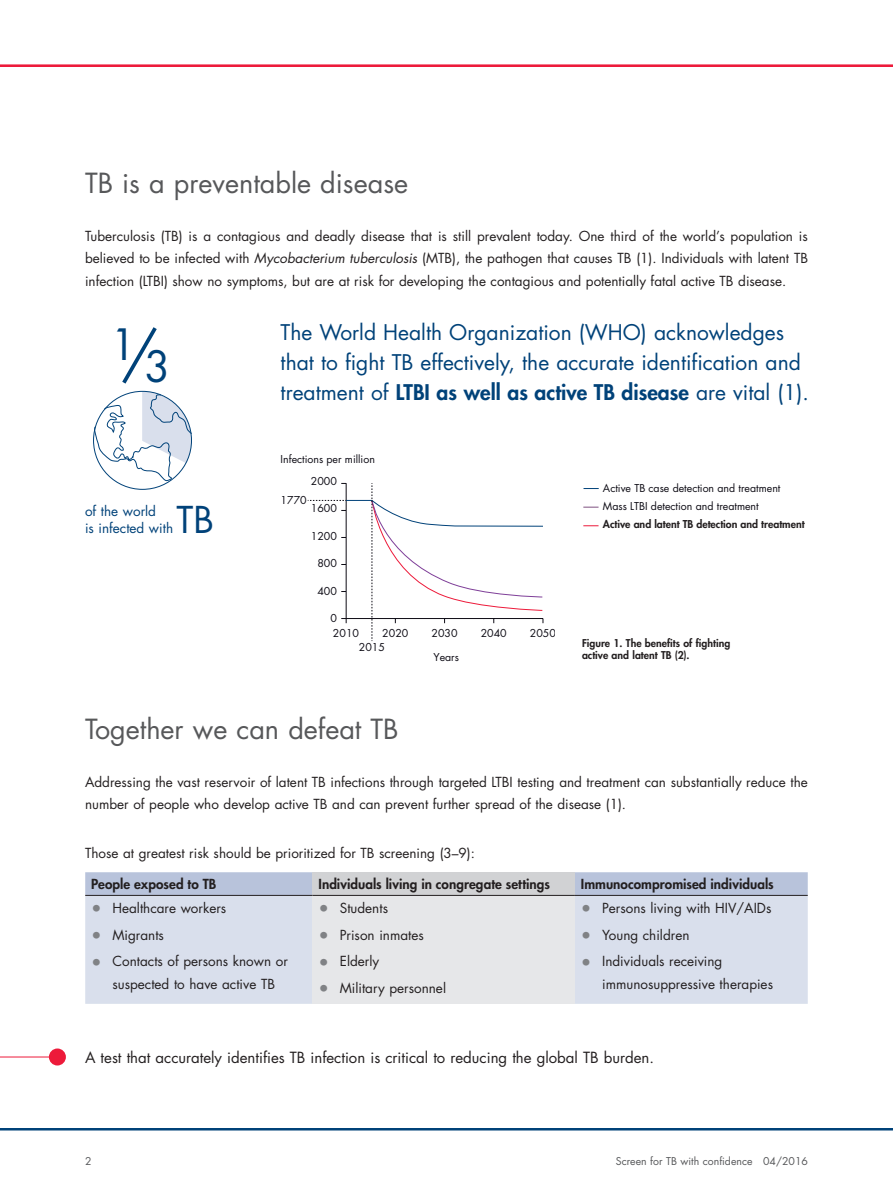
<style>
.page{position:relative;width:893px;height:1191px;background:#fff}
.page>*{position:absolute;margin:0;border:0;box-sizing:border-box;transform-origin:0 0}
.t1{font:42px "Futura Std";color:#004279}
.t2{font:36px "Futura Std";color:#004279}
.t3{font:27px "Futura Std";color:#57585a}
.t4{font:21px/30px "Futura Std";color:#004279}
.t5{font:15px "Futura Std";color:#231f20}
.t6{font:13.5px/22.5px "Futura Std";color:#231f20}
.t7{font:800 13.5px "Futura Std";letter-spacing:.005em;color:#231f20}
.t8{font:13.5px/16.2px "Futura Std";color:#004279}
.t9{font:10.65px/14.1px "Futura Std";color:#0e0c15}
.t10{font:800 10.65px "Futura Std";color:#231f20}
.t11{font:800 10.5px/12.6px "Futura Std";color:#231f20}
.t12{font:10.5px "Futura Std";color:#57585a}
.s1{font-style:italic}
.s2{font-weight:800}
.s3{font-size:18px;color:#808285}
</style>
<div class="page">
<hr style="left:0;top:65px;width:893px;height:2px;background:#ed1a3a">
<hr style="left:0;top:1128px;width:893px;height:2px;background:#004279">
<svg style="left:85px;top:872px;width:723px;height:23px"></svg>
<div style="left:313px;top:872px;width:262px;height:23px;background:#d1d2d4"></div>
<div style="left:85px;top:896px;width:723px;height:107px;background:#d9dfec"></div>
<div style="left:313px;top:895px;width:262px;height:108px;background:#e6e7e9"></div>
<hr style="left:85px;top:895px;width:228px;height:1px;background:#231f20">
<hr style="left:313px;top:895px;width:262px;height:1px;background:#231f20">
<hr style="left:575px;top:895px;width:233px;height:1px;background:#231f20">
<svg style="left:308px;top:483px;width:236px;height:158px"></svg>
<hr style="left:341px;top:618px;width:202px;height:1px;background:#0e0c15">
<svg style="left:583px;top:488px;width:16px;height:1px"></svg>
<svg style="left:583px;top:507px;width:15px;height:1px"></svg>
<svg style="left:583px;top:525px;width:15px;height:1px"></svg>
<div style="left:49px;top:1048px;width:17px;height:17px;background:#ed1a3a;border-radius:50%"></div>
<hr style="left:0;top:1056px;width:56px;height:1px;background:#ed1a3a">
<svg style="left:94px;top:327px;width:98px;height:154px"></svg>
<h3 class="t3" style="left:85px;top:165px;width:325px">TB is a preventable disease</h3>
<p class="t6" style="left:85px;top:224px;width:724px;text-align:justify">Tuberculosis (TB) is a contagious and deadly disease that is still prevalent today. One third of the world’s population is believed to be infected with <span class="s1">Mycobacterium tuberculosis</span> (MTB), the pathogen that causes TB (1). Individuals with latent TB infection (LTBI) show no symptoms, but are at risk for developing the contagious and potentially fatal active TB disease.</p>
<h1 class="t1" style="left:111px;top:317px;width:27px">1</h1>
<h1 class="t1" style="left:145px;top:340px;width:27px">3</h1>
<h3 class="t4" style="left:281px;top:318px;width:530px">The World Health Organization (WHO) acknowledges that to fight TB effectively, the accurate identification and treatment of <span class="s2">LTBI as well as active TB disease</span> are vital (1).</h3>
<p class="t9" style="left:281px;top:452px;width:96px">Infections per million</p>
<p class="t8" style="left:85px;top:503px;width:90px">of the world<br>is infected with</p>
<h2 class="t2" style="left:176px;top:497px;width:39px">TB</h2>
<p class="t9" style="left:311px;top:474px;width:28px">2000</p>
<p class="t9" style="left:311px;top:501px;width:28px">1600</p>
<p class="t9" style="left:311px;top:529px;width:28px">1200</p>
<p class="t9" style="left:317px;top:556px;width:21px">800</p>
<p class="t9" style="left:317px;top:584px;width:21px">400</p>
<p class="t9" style="left:330px;top:611px;width:8px">0</p>
<p class="t9" style="left:281px;top:493px;width:28px">1770</p>
<p class="t9" style="left:582px;top:479px;width:157px">Mass LTBI detection and treatment</p>
<p class="t9" style="left:603px;top:480px;width:179px">Active TB case detection and treatment</p>
<p class="t10" style="left:603px;top:518px;width:203px">Active and latent TB detection and treatment</p>
<p class="t10" style="left:582px;top:497px;width:203px">Active and latent TB detection and treatment</p>
<p class="t9" style="left:603px;top:499px;width:157px">Mass LTBI detection and treatment</p>
<p class="t9" style="left:333px;top:626px;width:28px">2010</p>
<p class="t9" style="left:359px;top:626px;width:51px;text-indent:23px">2020<br>2015</p>
<p class="t9" style="left:431px;top:626px;width:28px">2030</p>
<p class="t9" style="left:481px;top:626px;width:28px">2040</p>
<p class="t9" style="left:530px;top:626px;width:28px">2050</p>
<p class="t9" style="left:351px;top:631px;width:8px">0</p>
<p class="t11" style="left:582px;top:636px;width:150px">Figure 1. The benefits of fighting active and latent TB (2).</p>
<p class="t9" style="left:354px;top:647px;width:28px">2010</p>
<p class="t9" style="left:433px;top:650px;width:27px">Years</p>
<h3 class="t3" style="left:85px;top:711px;width:315px">Together we can defeat TB</h3>
<p class="t6" style="left:85px;top:771px;width:724px">Addressing the vast reservoir of latent TB infections through targeted LTBI testing and treatment can substantially reduce the number of people who develop active TB and can prevent further spread of the disease (1).</p>
<p class="t6" style="left:85px;top:841px;width:391px">Those at greatest risk should be prioritized for TB screening (3–9):</p>
<p class="t7" style="left:91px;top:876px;width:127px">People exposed to TB</p>
<p class="t7" style="left:319px;top:876px;width:233px">Individuals living in congregate settings</p>
<p class="t7" style="left:581px;top:876px;width:194px">Immunocompromised individuals</p>
<p class="t6" style="left:91px;top:897px;width:137px"><span class="s3">•</span> Healthcare workers</p>
<p class="t6" style="left:91px;top:923px;width:74px"><span class="s3">•</span> Migrants</p>
<p class="t6" style="left:112px;top:950px;width:177px;text-indent:-21px"><span class="s3">•</span> Contacts of persons known or suspected to have active TB</p>
<p class="t6" style="left:319px;top:897px;width:71px"><span class="s3">•</span> Students</p>
<p class="t6" style="left:319px;top:923px;width:107px"><span class="s3">•</span> Prison inmates</p>
<p class="t6" style="left:319px;top:950px;width:62px"><span class="s3">•</span> Elderly</p>
<p class="t6" style="left:319px;top:977px;width:129px"><span class="s3">•</span> Military personnel</p>
<p class="t6" style="left:581px;top:897px;width:192px"><span class="s3">•</span> Persons living with HIV/AIDs</p>
<p class="t6" style="left:581px;top:923px;width:110px"><span class="s3">•</span> Young children</p>
<p class="t6" style="left:602px;top:950px;width:172px;text-indent:-21px"><span class="s3">•</span> Individuals receiving immunosuppressive therapies</p>
<p class="t5" style="left:85px;top:1048px;width:571px">A test that accurately identifies TB infection is critical to reducing the global TB burden.</p>
<p class="t12" style="left:85px;top:1154px;width:8px">2</p>
<p class="t12" style="left:616px;top:1154px;width:194px">Screen for TB with confidence 04/2016</p>
</div>
